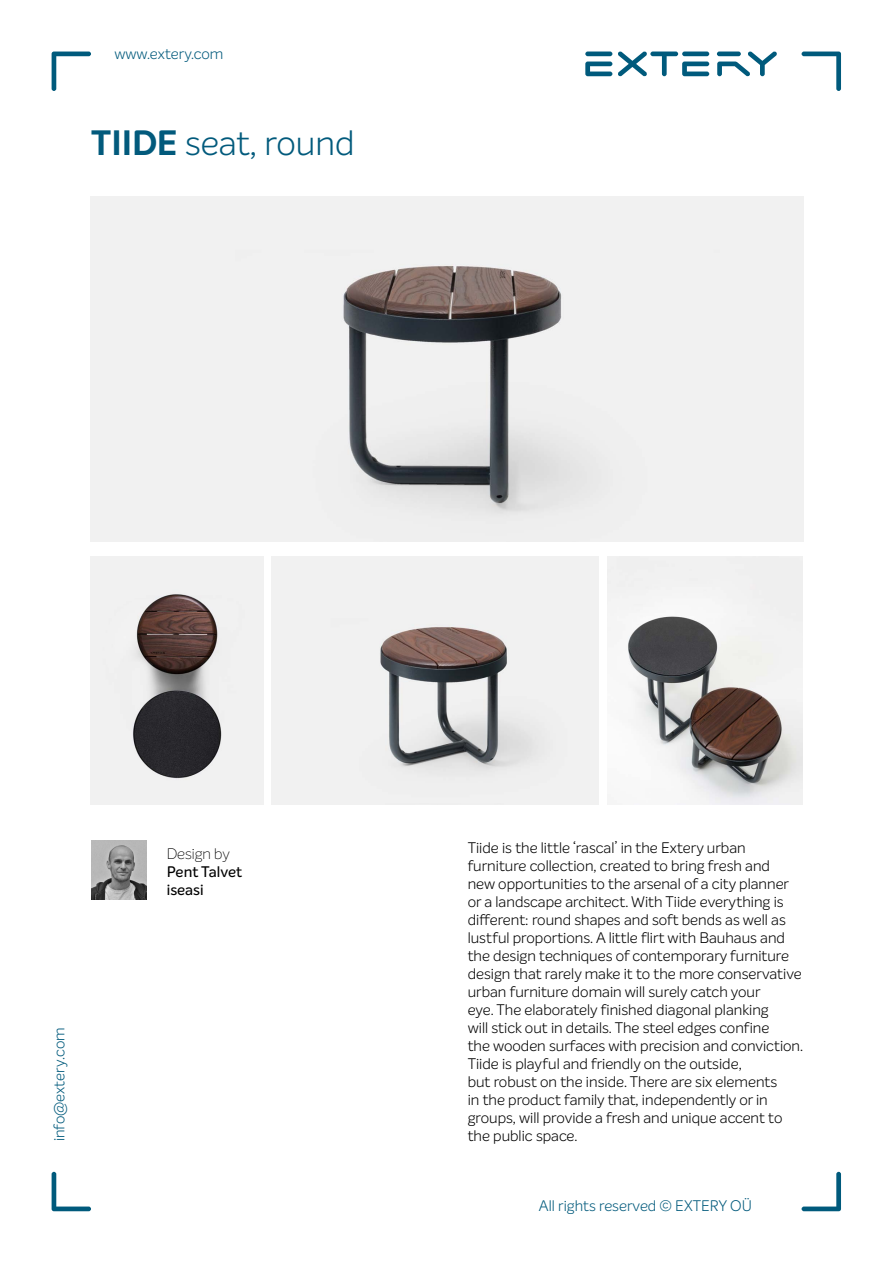
<style>
.page{position:relative;width:893px;height:1263px;background:#fff}
.page>*{position:absolute;margin:0;border:0;box-sizing:border-box;transform-origin:0 0}
.t1{font:300 34.5px "Intelo";color:#025a7c}
.t2{font:300 15px/18px "Intelo";color:#000}
.t3{font:300 15px "Intelo";color:#025a7c}
.t4{font:500 15px/18px "Intelo";color:#000}
.t5{font:300 15px "Intelo";color:#005a7c}
.t6{font:100 15px "Intelo";color:#000}
.s1{font-weight:700}
</style>
<div class="page">
<svg style="left:802px;top:52px;width:39px;height:39px"></svg>
<svg style="left:802px;top:1172px;width:39px;height:39px"></svg>
<svg style="left:52px;top:1172px;width:39px;height:39px"></svg>
<svg style="left:52px;top:52px;width:39px;height:39px"></svg>
<svg style="left:585px;top:51px;width:192px;height:26px"></svg>
<img style="left:91px;top:841px;width:55px;height:59px">
<img style="left:90px;top:197px;width:713px;height:345px">
<img style="left:90px;top:557px;width:173px;height:247px">
<img style="left:607px;top:557px;width:196px;height:247px">
<img style="left:272px;top:557px;width:327px;height:247px">
<p class="t3" style="left:114px;top:45px;width:110px">www.extery.com</p>
<h1 class="t1" style="left:91px;top:122px;width:265px"><span class="s1">TIIDE</span> seat, round</h1>
<p class="t5" style="left:50px;top:1141px;width:116px;rotate:-90deg">info@extery.com</p>
<p class="t6" style="left:167px;top:845px;width:64px">Design by</p>
<p class="t4" style="left:167px;top:863px;width:77px">Pent Talvet iseasi</p>
<p class="t2" style="left:468px;top:839px;width:337px">Tiide is the little ‘rascal’ in the Extery urban furniture collection, created to bring fresh and<br>new opportunities to the arsenal of a city planner or a landscape architect. With Tiide everything is different: round shapes and soft bends as well as lustful proportions. A little flirt with Bauhaus and the design techniques of contemporary furniture design that rarely make it to the more conservative urban furniture domain will surely catch your<br>eye. The elaborately finished diagonal planking<br>will stick out in details. The steel edges confine<br>the wooden surfaces with precision and conviction.<br>Tiide is playful and friendly on the outside,<br>but robust on the inside. There are six elements<br>in the product family that, independently or in groups, will provide a fresh and unique accent to the public space.</p>
<p class="t3" style="left:539px;top:1196px;width:214px">All rights reserved © EXTERY OÜ</p>
</div>
